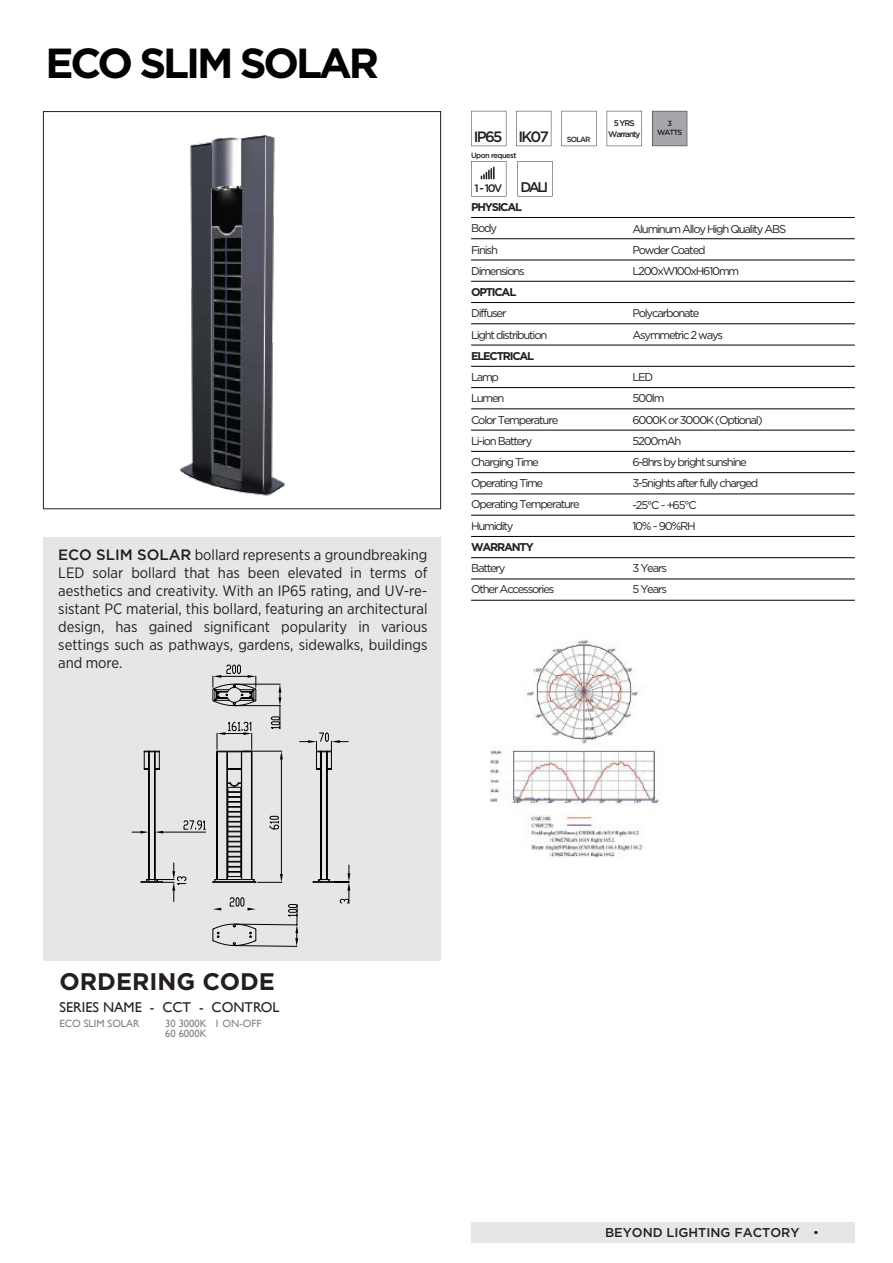
<style>
.page{position:relative;width:893px;height:1263px;background:#fff}
.page>*{position:absolute;margin:0;border:0;box-sizing:border-box;transform-origin:0 0}
.t1{font:700 42px "Gotham";letter-spacing:-.075em;color:#010101}
.t2{font:700 24px "Gotham";color:#231f20}
.t3{font:15px/18px "Gotham Narrow";color:#231f20;text-align:justify}
.t4{font:500 15px "Gotham";letter-spacing:-.12em;color:#221f1f}
.t5{font:14.25px "Gill Sans";color:#231f20}
.t6{font:500 13.95px "Gotham";color:#221f1f}
.t7{font:500 12.75px "Gotham";color:#221f20}
.t8{font:11.25px/21.3px "Gotham";letter-spacing:-.105em;color:#231f20}
.t9{font:700 11.25px "Gotham";letter-spacing:-.105em;color:#231f20}
.t10{font:500 10.95px "Gotham";color:#221f1f}
.t11{font:10.5px/9.6px "Gill Sans";color:#808183}
.t12{font:500 8.25px/10.9px "Gotham";letter-spacing:-.12em;color:#221f1f;text-align:center}
.t13{font:500 7.5px "Gotham";letter-spacing:-.07em;color:#231f20}
.t14{font:500 7.5px/9px "Gotham";letter-spacing:-.12em;color:#221f1f;text-align:center}
.s1{font-family:"Gotham";font-weight:500}
.s2{font-size:7.5px}
.s3{font-weight:300}
</style>
<div class="page">
<div style="left:43px;top:537px;width:398px;height:423px;background:#e5e6e7"></div>
<hr style="left:281px;top:759px;width:1px;height:115px;background:#010101">
<hr style="left:244px;top:751px;width:38px;height:1px;background:#010101">
<svg style="left:280px;top:751px;width:3px;height:8px"></svg>
<svg style="left:270px;top:816px;width:9px;height:13px"></svg>
<svg style="left:217px;top:722px;width:35px;height:27px"></svg>
<hr style="left:215px;top:879px;width:39px;height:1px;background:#010101">
<hr style="left:213px;top:881px;width:43px;height:1px;background:#010101">
<hr style="left:213px;top:882px;width:43px;height:1px;background:#010101">
<hr style="left:217px;top:752px;width:1px;height:127px;background:#010101">
<hr style="left:227px;top:752px;width:1px;height:127px;background:#010101">
<hr style="left:241px;top:752px;width:1px;height:127px;background:#010101">
<hr style="left:251px;top:751px;width:1px;height:128px;background:#010101">
<hr style="left:217px;top:751px;width:35px;height:1px;background:#010101">
<hr style="left:321px;top:752px;width:1px;height:127px;background:#010101">
<hr style="left:326px;top:752px;width:1px;height:127px;background:#010101">
<hr style="left:327px;top:751px;width:1px;height:128px;background:#010101">
<svg style="left:228px;top:783px;width:13px;height:94px"></svg>
<svg style="left:253px;top:874px;width:30px;height:9px"></svg>
<svg style="left:213px;top:665px;width:44px;height:41px"></svg>
<svg style="left:228px;top:768px;width:13px;height:2px"></svg>
<svg style="left:213px;top:898px;width:85px;height:48px"></svg>
<svg style="left:300px;top:733px;width:48px;height:37px"></svg>
<hr style="left:235px;top:684px;width:45px;height:1px;background:#010101">
<hr style="left:235px;top:705px;width:45px;height:1px;background:#010101">
<svg style="left:271px;top:684px;width:10px;height:45px"></svg>
<svg style="left:313px;top:865px;width:37px;height:38px"></svg>
<hr style="left:163px;top:832px;width:43px;height:1px;background:#010101">
<svg style="left:132px;top:831px;width:16px;height:2px"></svg>
<svg style="left:156px;top:831px;width:7px;height:2px"></svg>
<svg style="left:184px;top:820px;width:21px;height:10px"></svg>
<hr style="left:148px;top:751px;width:1px;height:128px;background:#010101">
<hr style="left:149px;top:752px;width:1px;height:127px;background:#010101">
<hr style="left:154px;top:752px;width:1px;height:127px;background:#010101">
<hr style="left:155px;top:751px;width:1px;height:128px;background:#010101">
<svg style="left:144px;top:751px;width:16px;height:19px"></svg>
<svg style="left:141px;top:863px;width:45px;height:38px"></svg>
<img style="left:490px;top:640px;width:172px;height:218px">
<img style="left:42px;top:111px;width:400px;height:399px">
<div style="left:471px;top:1222px;width:384px;height:20px;background:#e5e6e7"></div>
<hr style="left:471px;top:217px;width:384px;height:1px;background:#000">
<hr style="left:471px;top:238px;width:384px;height:1px;background:#000">
<hr style="left:471px;top:302px;width:384px;height:1px;background:#000">
<hr style="left:471px;top:430px;width:384px;height:1px;background:#000">
<hr style="left:471px;top:494px;width:384px;height:1px;background:#000">
<hr style="left:471px;top:515px;width:384px;height:1px;background:#000">
<hr style="left:471px;top:472px;width:384px;height:1px;background:#000">
<hr style="left:471px;top:451px;width:384px;height:1px;background:#000">
<hr style="left:471px;top:324px;width:384px;height:1px;background:#000">
<hr style="left:471px;top:345px;width:384px;height:1px;background:#000">
<hr style="left:471px;top:366px;width:384px;height:1px;background:#000">
<hr style="left:471px;top:409px;width:384px;height:1px;background:#000">
<hr style="left:471px;top:387px;width:384px;height:1px;background:#000">
<hr style="left:471px;top:557px;width:384px;height:1px;background:#000">
<hr style="left:471px;top:600px;width:384px;height:1px;background:#000">
<hr style="left:471px;top:579px;width:384px;height:1px;background:#000">
<hr style="left:471px;top:536px;width:384px;height:1px;background:#000">
<hr style="left:471px;top:260px;width:384px;height:1px;background:#000">
<hr style="left:471px;top:281px;width:384px;height:1px;background:#000">
<svg style="left:561px;top:111px;width:36px;height:35px"></svg>
<svg style="left:652px;top:111px;width:35px;height:35px"></svg>
<svg style="left:471px;top:111px;width:35px;height:35px"></svg>
<svg style="left:516px;top:111px;width:35px;height:35px"></svg>
<svg style="left:607px;top:111px;width:35px;height:35px"></svg>
<svg style="left:471px;top:161px;width:35px;height:35px"></svg>
<svg style="left:517px;top:161px;width:36px;height:35px"></svg>
<h1 class="t1" style="left:46px;top:36px;width:335px">ECO SLIM SOLAR</h1>
<p class="t3" style="left:58px;top:545px;width:371px"><span class="s1">ECO SLIM SOLAR</span> bollard represents a groundbreaking LED solar bollard that has been elevated in terms of aesthetics and creativity. With an IP65 rating, and UV-re&shy;sistant PC material, this bollard, featuring an architectural design, has gained significant popularity in various settings such as pathways, gardens, sidewalks, buildings and more.</p>
<h3 class="t4" style="left:474px;top:127px;width:118px">IP65 IK07 <span class="s2">SOLAR</span></h3>
<p class="t13" style="left:471px;top:151px;width:47px">Upon request</p>
<p class="t10" style="left:475px;top:181px;width:29px">1 - 10V</p>
<p class="t6" style="left:520px;top:178px;width:30px">DALI</p>
<p class="t9" style="left:471px;top:200px;width:52px">PHYSICAL</p>
<p class="t8" style="left:471px;top:218px;width:55px">Body<br>Finish<br>Dimensions</p>
<p class="t9" style="left:471px;top:285px;width:47px">OPTICAL</p>
<p class="t8" style="left:471px;top:302px;width:78px">Diffuser<br>Light distribution</p>
<p class="t9" style="left:471px;top:348px;width:65px">ELECTRICAL</p>
<p class="t8" style="left:471px;top:366px;width:110px">Lamp<br>Lumen<br>Color Temperature<br>Li-ion Battery<br>Charging Time<br>Operating Time<br>Operating Temperature<br>Humidity</p>
<p class="t9" style="left:471px;top:539px;width:64px">WARRANTY</p>
<p class="t8" style="left:471px;top:557px;width:85px">Battery<br>Other Accessories</p>
<p class="t12" style="left:608px;top:117px;width:34px">5 YRS<br>Warranty</p>
<p class="t14" style="left:657px;top:119px;width:27px">3<br>WATTS</p>
<p class="t8" style="left:632px;top:218px;width:155px">Aluminum Alloy High Quality ABS<br>Powder Coated<br>L200xW100xH610mm</p>
<p class="t8" style="left:632px;top:303px;width:92px">Polycarbonate<br>Asymmetric 2 ways</p>
<p class="t8" style="left:632px;top:366px;width:132px">LED<br>500lm<br>6000K or 3000K (Optional)<br>5200mAh<br>6-8hrs by bright sunshine<br>3-5nights after fully charged -25°C ~ +65°C<br>10% ~ 90%RH</p>
<p class="t8" style="left:632px;top:557px;width:36px">3 Years<br>5 Years</p>
<h2 class="t2" style="left:60px;top:966px;width:217px">ORDERING CODE</h2>
<p class="t5" style="left:60px;top:999px;width:222px">SERIES NAME - CCT - CONTROL</p>
<p class="t11" style="left:60px;top:1019px;width:81px">ECO SLIM SOLAR</p>
<p class="t11" style="left:165px;top:1019px;width:98px">30 3000K 1 ON-OFF<br>60 6000K</p>
<p class="t7" style="left:605px;top:1224px;width:216px">BEYOND LIGHTING FACTORY <span class="s3">•</span></p>
</div>
